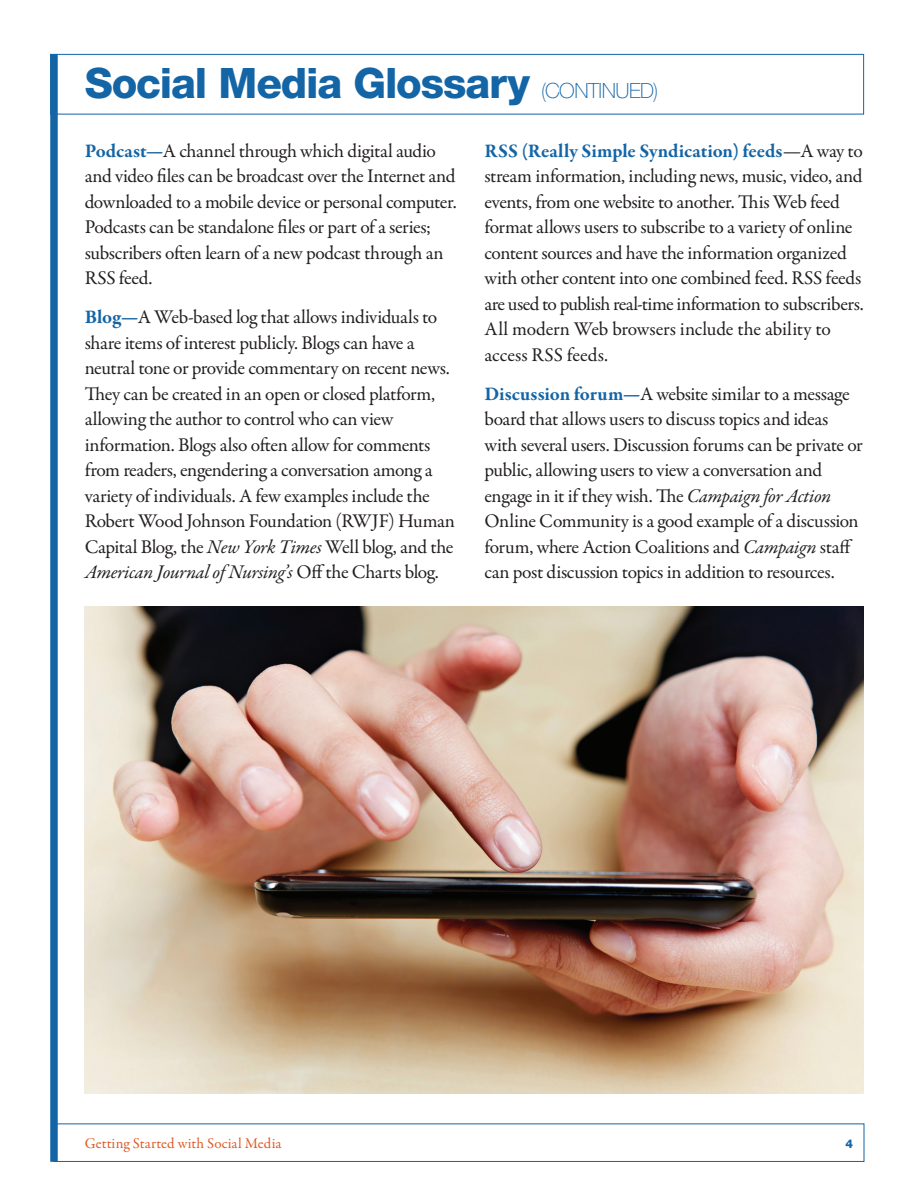
<style>
.page{position:relative;width:918px;height:1188px;background:#fff}
.page>*{position:absolute;margin:0;border:0;box-sizing:border-box;transform-origin:0 0}
.t1{font:800 42px "Helvetica Neue LT Std";letter-spacing:-.03em;color:#1465a6}
.t2{font:19.5px/25.5px "Garamond Premr Pro";letter-spacing:-.02em;color:#231f20}
.t3{font:15px "Garamond Premr Pro";letter-spacing:.005em;color:#df5a25}
.t4{font:800 12px "Helvetica Neue LT Std";color:#1465a6}
.s1{font-weight:100;font-size:21px}
.s2{font-weight:700;color:#1465a6}
.s3{font-style:italic}
</style>
<div class="page">
<div style="left:54px;top:1124px;width:810px;height:38px;border:1px solid #1465a6"></div>
<div style="left:50px;top:54px;width:814px;height:60px;border:1px solid #1465a6"></div>
<div style="left:50px;top:54px;width:8px;height:1108px;background:#1465a6"></div>
<img style="left:85px;top:607px;width:779px;height:487px">
<h1 class="t1" style="left:85px;top:58px;width:575px">Social Media Glossary <span class="s1">(CONTINUED)</span></h1>
<p class="t2" style="left:85px;top:138px;width:374px"><span class="s2">Podcast—</span>A channel through which digital audio and video files can be broadcast over the Internet and downloaded to a mobile device or personal computer.<br>Podcasts can be standalone files or part of a series; subscribers often learn of a new podcast through an RSS feed.</p>
<p class="t2" style="left:85px;top:305px;width:372px"><span class="s2">Blog—</span>A Web-based log that allows individuals to share items of interest publicly. Blogs can have a neutral tone or provide commentary on recent news.<br>They can be created in an open or closed platform, allowing the author to control who can view information. Blogs also often allow for comments from readers, engendering a conversation among a variety of individuals. A few examples include the Robert Wood Johnson Foundation (RWJF) Human Capital Blog, the <span class="s3">New York Times</span> Well blog, and the <span class="s3">American Journal of Nursing’s</span> Off the Charts blog.</p>
<p class="t2" style="left:485px;top:138px;width:381px"><span class="s2">RSS (Really Simple Syndication) feeds</span>—A way to stream information, including news, music, video, and events, from one website to another. This Web feed format allows users to subscribe to a variety of online content sources and have the information organized with other content into one combined feed. RSS feeds are used to publish real-time information to subscribers.<br>All modern Web browsers include the ability to access RSS feeds.</p>
<p class="t2" style="left:485px;top:381px;width:380px"><span class="s2">Discussion forum—</span>A website similar to a message board that allows users to discuss topics and ideas with several users. Discussion forums can be private or public, allowing users to view a conversation and engage in it if they wish. The <span class="s3">Campaign for Action </span>Online Community is a good example of a discussion forum, where Action Coalitions and <span class="s3">Campaign</span> staff can post discussion topics in addition to resources.</p>
<p class="t3" style="left:85px;top:1134px;width:198px">Getting Started with Social Media</p>
<p class="t4" style="left:845px;top:1137px;width:9px">4</p>
</div>
